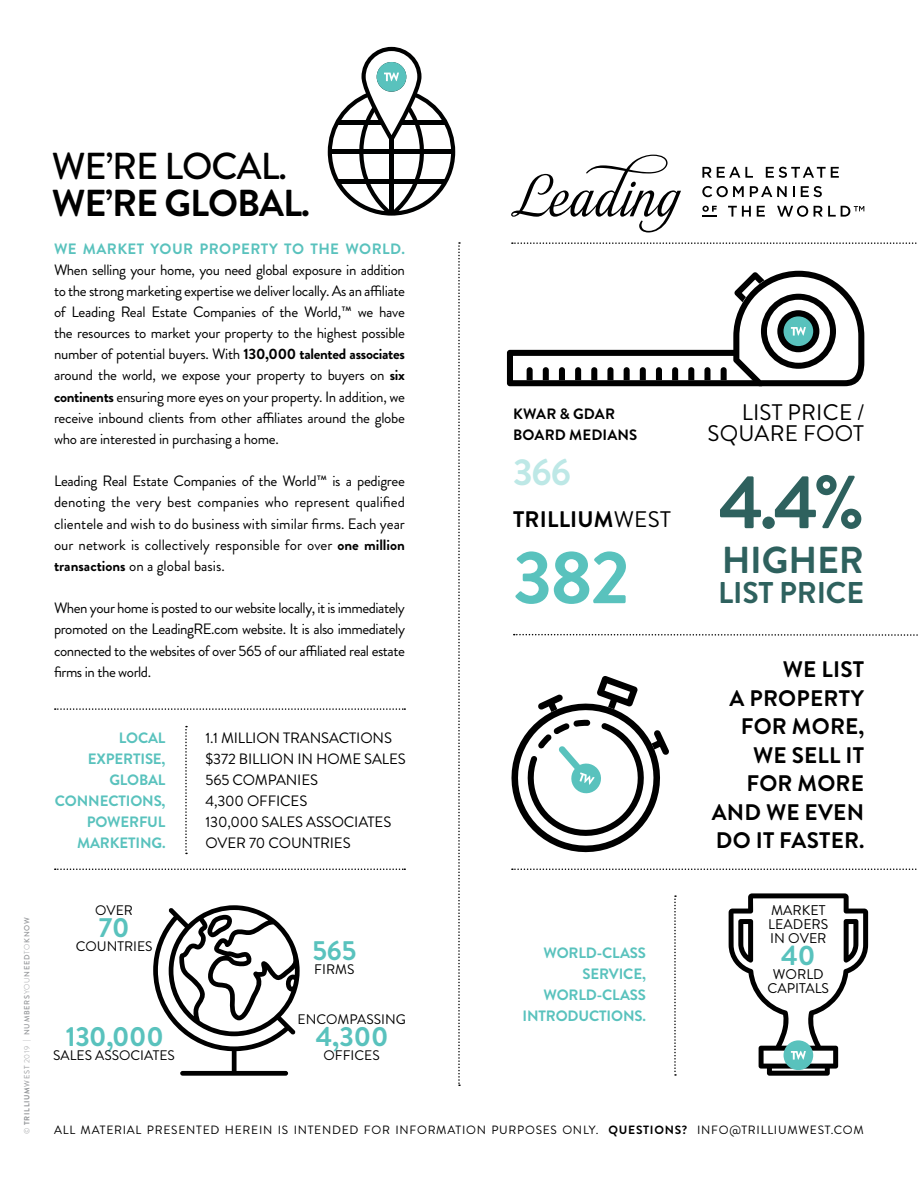
<style>
.page{position:relative;width:918px;height:1188px;background:#fff}
.page>*{position:absolute;margin:0;border:0;box-sizing:border-box;transform-origin:0 0}
.t1{font:700 75px "Brandon Grotesque";color:#2e615e}
.t2{font:700 75px "Brandon Grotesque";color:#59c2bd}
.t3{font:700 37.5px "Brandon Grotesque";letter-spacing:-.025em;color:#000}
.t4{font:500 37.5px "Brandon Grotesque";letter-spacing:-.025em;color:#000}
.t5{font:700 37.5px "Brandon Grotesque";letter-spacing:-.005em;color:#2e615e}
.t6{font:700 37.5px "Brandon Grotesque";color:#bde8e6}
.t7{font:700 30px "Brandon Grotesque";letter-spacing:-.005em;color:#2e615e}
.t8{font:700 28.05px "Brandon Grotesque";color:#59c2bd}
.t9{font:700 27.6px "Brandon Grotesque";color:#59c2bd}
.t10{font:700 22.5px/28.5px "Brandon Grotesque";letter-spacing:.01em;color:#000;text-align:right}
.t11{font:22.5px/21px "Brandon Grotesque";letter-spacing:.01em;color:#000;text-align:right}
.t12{font:15px/21.1px "Brandon Grotesque";letter-spacing:-.01em;color:#000;text-align:justify}
.t13{font:700 15px/21px "Brandon Grotesque";letter-spacing:-.01em;color:#59c2bd;text-align:right}
.t14{font:700 15px "Brandon Grotesque";letter-spacing:.03em;color:#59c2bd}
.t15{font:700 15px/21px "Brandon Grotesque";letter-spacing:.01em;color:#000}
.t16{font:14.1px/14.1px "Brandon Grotesque";color:#000}
.t17{font:13.8px "Brandon Grotesque";color:#000}
.t18{font:12px "Brandon Grotesque";letter-spacing:.06em;color:#000}
.t19{font:500 7.5px "Brandon Grotesque";letter-spacing:.09em;color:#939598}
.s1{font-weight:700}
.s2{font-weight:400}
.s3{font-weight:300}
</style>
<div class="page">
<svg style="left:458px;top:242px;width:2px;height:844px"></svg>
<svg style="left:328px;top:47px;width:127px;height:169px"></svg>
<svg style="left:55px;top:708px;width:350px;height:2px"></svg>
<svg style="left:512px;top:868px;width:405px;height:2px"></svg>
<svg style="left:185px;top:726px;width:2px;height:128px"></svg>
<svg style="left:674px;top:895px;width:2px;height:181px"></svg>
<svg style="left:55px;top:868px;width:350px;height:2px"></svg>
<svg style="left:153px;top:905px;width:147px;height:171px"></svg>
<svg style="left:702px;top:167px;width:51px;height:11px"></svg>
<svg style="left:766px;top:167px;width:73px;height:11px"></svg>
<svg style="left:702px;top:186px;width:42px;height:11px"></svg>
<svg style="left:750px;top:186px;width:37px;height:11px"></svg>
<svg style="left:793px;top:186px;width:2px;height:11px"></svg>
<svg style="left:801px;top:186px;width:21px;height:11px"></svg>
<svg style="left:728px;top:206px;width:23px;height:11px"></svg>
<svg style="left:757px;top:206px;width:8px;height:11px"></svg>
<svg style="left:777px;top:206px;width:31px;height:11px"></svg>
<svg style="left:702px;top:206px;width:15px;height:11px"></svg>
<svg style="left:511px;top:155px;width:170px;height:78px"></svg>
<svg style="left:814px;top:206px;width:50px;height:11px"></svg>
<svg style="left:507px;top:271px;width:357px;height:115px"></svg>
<svg style="left:729px;top:893px;width:139px;height:183px"></svg>
<svg style="left:511px;top:676px;width:158px;height:177px"></svg>
<svg style="left:514px;top:633px;width:404px;height:3px"></svg>
<svg style="left:512px;top:242px;width:405px;height:2px"></svg>
<h2 class="t4" style="left:52px;top:140px;width:237px">WE’RE LOCAL.</h2>
<h2 class="t3" style="left:52px;top:177px;width:260px">WE’RE GLOBAL.</h2>
<p class="t14" style="left:54px;top:238px;width:352px">WE MARKET YOUR PROPERTY TO THE WORLD.</p>
<p class="t12" style="left:54px;top:259px;width:353px">When selling your home, you need global exposure in addition to the strong marketing expertise we deliver locally. As an affiliate of Leading Real Estate Companies of the World,™ we have the resources to market your property to the highest possible number of potential buyers. With <span class="s1">130,000 talented associates </span>around the world, we expose your property to buyers on <span class="s1">six continents</span> ensuring more eyes on your property. In addition, we receive inbound clients from other affiliates around the globe who are interested in purchasing a home.</p>
<p class="t12" style="left:54px;top:471px;width:353px">Leading Real Estate Companies of the World™ is a pedigree denoting the very best companies who represent qualified clientele and wish to do business with similar firms. Each year our network is collectively responsible for over <span class="s1">one million transactions</span> on a global basis.</p>
<p class="t12" style="left:54px;top:598px;width:353px">When your home is posted to our website locally, it is immediately promoted on the LeadingRE.com website. It is also immediately connected to the websites of over 565 of our affiliated real estate firms in the world.</p>
<p class="t13" style="left:55px;top:728px;width:112px">LOCAL<br>EXPERTISE,<br>GLOBAL<br>CONNECTIONS,<br>POWERFUL<br>MARKETING.</p>
<p class="t12" style="left:206px;top:728px;width:202px;text-align:left">1.1 MILLION TRANSACTIONS $372 BILLION IN HOME SALES<br>565 COMPANIES<br>4,300 OFFICES<br>130,000 SALES ASSOCIATES<br>OVER 70 COUNTRIES</p>
<p class="t15" style="left:513px;top:403px;width:126px">KWAR &amp; GDAR<br>BOARD MEDIANS</p>
<h2 class="t6" style="left:513px;top:446px;width:60px">366</h2>
<h3 class="t10" style="left:513px;top:505px;width:159px">TRILLIUM<span class="s2">WEST</span></h3>
<h1 class="t2" style="left:513px;top:525px;width:118px">382</h1>
<h3 class="t11" style="left:707px;top:402px;width:158px">LIST PRICE /<br>SQUARE FOOT</h3>
<h1 class="t1" style="left:719px;top:450px;width:147px">4.4%</h1>
<h2 class="t5" style="left:722px;top:534px;width:144px">HIGHER</h2>
<h3 class="t7" style="left:718px;top:572px;width:147px">LIST PRICE</h3>
<h3 class="t10" style="left:712px;top:656px;width:154px">WE LIST<br>A PROPERTY<br>FOR MORE,<br>WE SELL IT<br>FOR MORE<br>AND WE EVEN<br>DO IT FASTER.</h3>
<p class="t19" style="left:22px;top:1134px;width:218px;rotate:-90deg"><span class="s3">©</span> <span class="s1">TRILLIUM</span><span class="s2">WEST</span> <span class="s3">2019 |</span> NUMBERS<span class="s3">YOU</span>NEED<span class="s3">TO</span>KNOW</p>
<p class="t17" style="left:95px;top:901px;width:39px">OVER</p>
<h3 class="t9" style="left:99px;top:908px;width:32px">70</h3>
<p class="t17" style="left:76px;top:937px;width:78px">COUNTRIES</p>
<h3 class="t9" style="left:66px;top:1018px;width:100px">130,000</h3>
<p class="t17" style="left:53px;top:1046px;width:123px">SALES ASSOCIATES</p>
<h3 class="t9" style="left:312px;top:931px;width:46px">565</h3>
<p class="t17" style="left:314px;top:960px;width:42px">FIRMS</p>
<p class="t17" style="left:298px;top:1010px;width:110px">ENCOMPASSING</p>
<h3 class="t9" style="left:316px;top:1018px;width:74px">4,300</h3>
<p class="t17" style="left:324px;top:1046px;width:58px">OFFICES</p>
<p class="t13" style="left:523px;top:943px;width:125px">WORLD-CLASS<br>SERVICE,<br>WORLD-CLASS<br>INTRODUCTIONS.</p>
<p class="t16" style="left:768px;top:903px;width:62px">MARKET<br>LEADERS<br>IN OVER</p>
<h3 class="t8" style="left:781px;top:936px;width:36px">40</h3>
<p class="t16" style="left:768px;top:968px;width:63px;text-align:center">WORLD<br>CAPITALS</p>
<p class="t18" style="left:54px;top:1122px;width:811px">ALL MATERIAL PRESENTED HEREIN IS INTENDED FOR INFORMATION PURPOSES ONLY. <span class="s1">QUESTIONS?</span> INFO@TRILLIUMWEST.COM</p>
</div>
